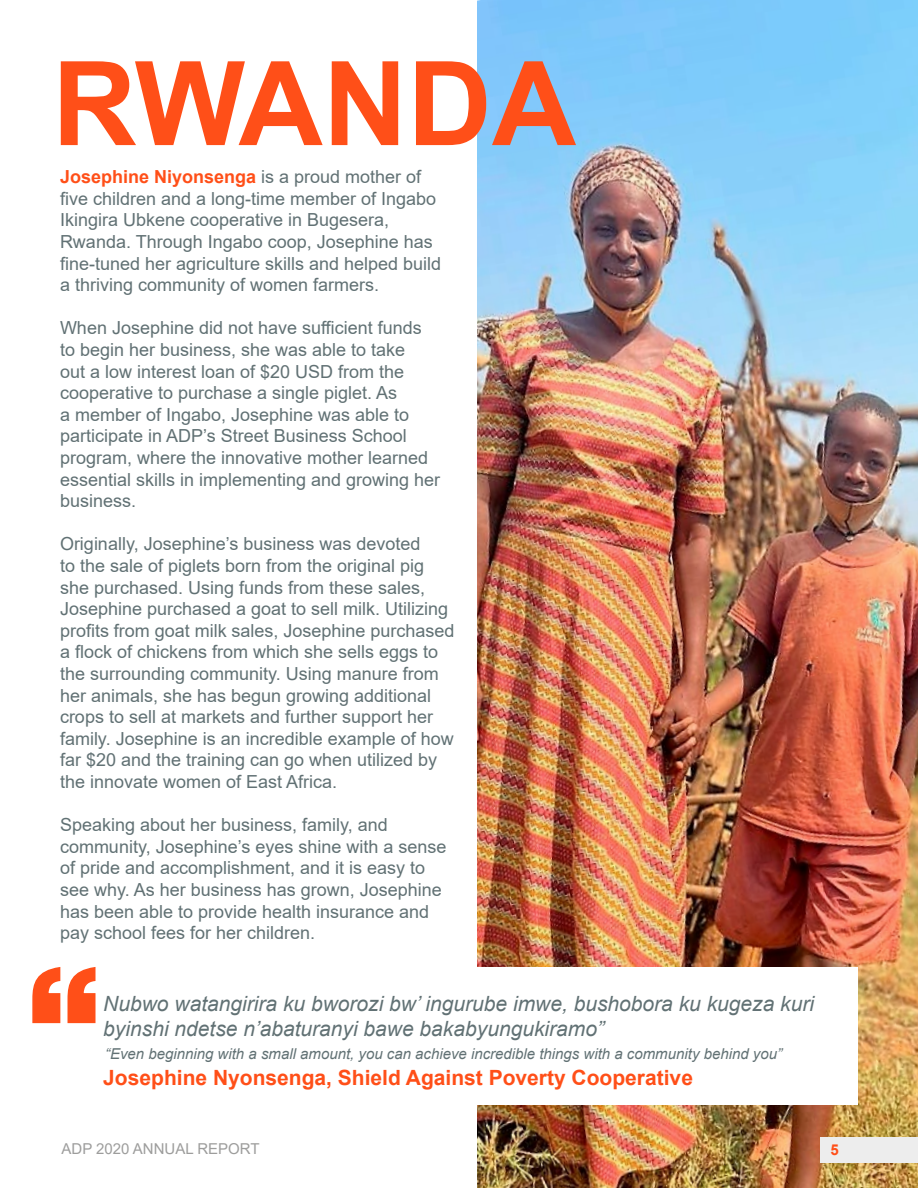
<style>
.page{position:relative;width:918px;height:1188px;background:#fff}
.page>*{position:absolute;margin:0;border:0;box-sizing:border-box;transform-origin:0 0}
.t1{font:700 117px "Arial";color:#ff4f18}
.t2{font:italic 21px/25.2px "Arial";color:#617174}
.t3{font:700 21px "Arial";color:#ff4f18}
.t4{font:18px/21.6px "Arial";color:#617174}
.t5{font:italic 15px "Arial";color:#617174}
.t6{font:15px "Arial";color:#9d9d9c}
.t7{font:700 15px "Arial";color:#ff4f18}
.s1{font-weight:700;color:#ff4f18}
</style>
<div class="page">
<img style="left:477px;top:0;width:441px;height:1188px">
<div style="left:18px;top:968px;width:840px;height:138px;background:#fff"></div>
<svg style="left:32px;top:967px;width:64px;height:57px"></svg>
<div style="left:820px;top:1137px;width:98px;height:25px;background:#ededed"></div>
<h1 class="t1" style="left:52px;top:22px;width:526px">RWANDA</h1>
<p class="t4" style="left:60px;top:166px;width:383px"><span class="s1">Josephine Niyonsenga</span> is a proud mother of five children and a long-time member of Ingabo Ikingira Ubkene cooperative in Bugesera, Rwanda. Through Ingabo coop, Josephine has fine-tuned her agriculture skills and helped build a thriving community of women farmers.</p>
<p class="t4" style="left:60px;top:317px;width:382px">When Josephine did not have sufficient funds to begin her business, she was able to take<br>out a low interest loan of $20 USD from the cooperative to purchase a single piglet. As<br>a member of Ingabo, Josephine was able to participate in ADP’s Street Business School program, where the innovative mother learned essential skills in implementing and growing her business.</p>
<p class="t4" style="left:60px;top:533px;width:396px">Originally, Josephine’s business was devoted<br>to the sale of piglets born from the original pig she purchased. Using funds from these sales, Josephine purchased a goat to sell milk. Utilizing profits from goat milk sales, Josephine purchased a flock of chickens from which she sells eggs to the surrounding community. Using manure from her animals, she has begun growing additional crops to sell at markets and further support her family. Josephine is an incredible example of how far $20 and the training can go when utilized by the innovate women of East Africa.</p>
<p class="t4" style="left:60px;top:814px;width:388px">Speaking about her business, family, and community, Josephine’s eyes shine with a sense of pride and accomplishment, and it is easy to see why. As her business has grown, Josephine has been able to provide health insurance and pay school fees for her children.</p>
<p class="t2" style="left:103px;top:992px;width:712px">Nubwo watangirira ku bworozi bw’ ingurube imwe, bushobora ku kugeza kuri byinshi ndetse n’abaturanyi bawe bakabyungukiramo”</p>
<p class="t5" style="left:105px;top:1044px;width:678px">“Even beginning with a small amount, you can achieve incredible things with a community behind you”</p>
<p class="t3" style="left:103px;top:1063px;width:591px">Josephine Nyonsenga, Shield Against Poverty Cooperative</p>
<p class="t6" style="left:62px;top:1138px;width:200px">ADP 2020 ANNUAL REPORT</p>
<p class="t7" style="left:830px;top:1140px;width:10px">5</p>
</div>
